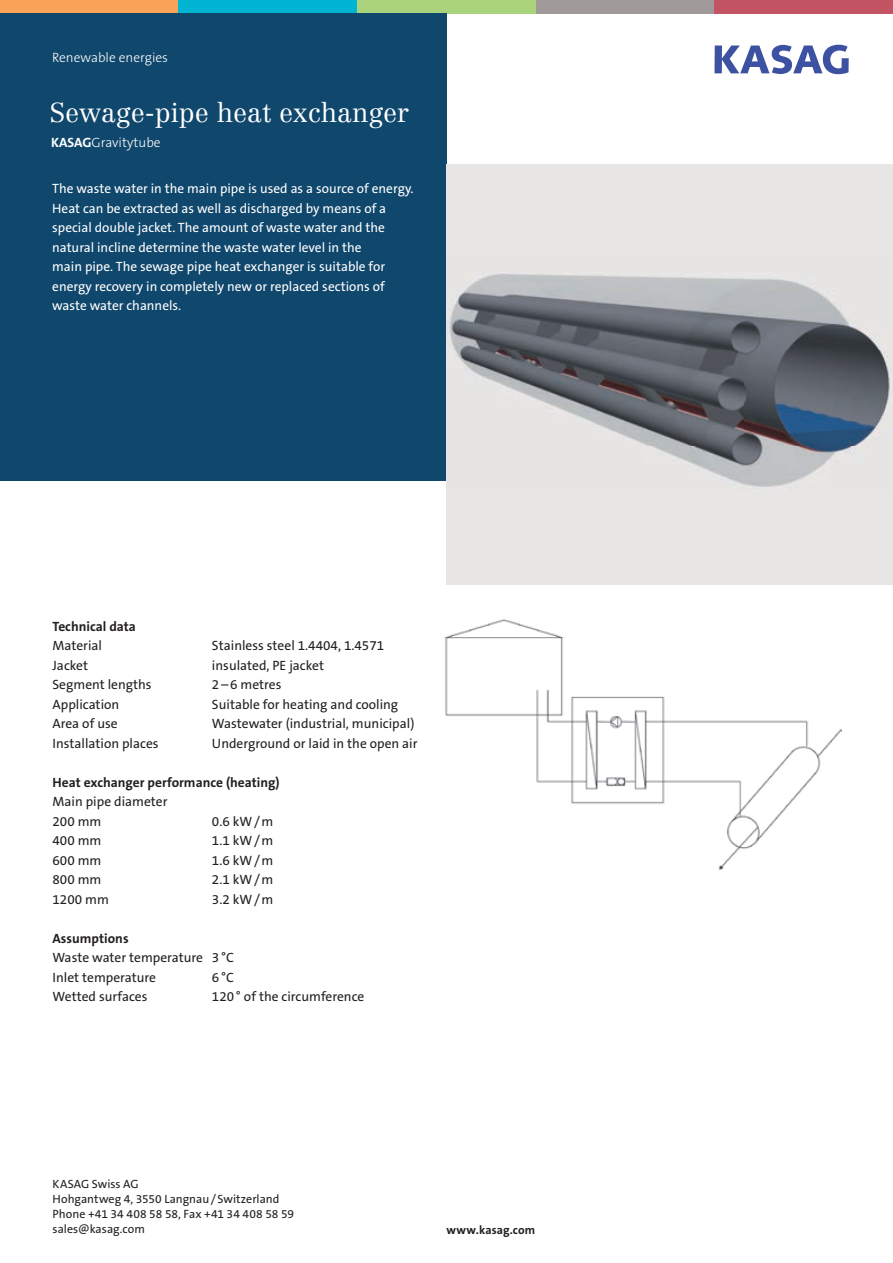
<style>
.page{position:relative;width:893px;height:1263px;background:#fff}
.page>*{position:absolute;margin:0;border:0;box-sizing:border-box;transform-origin:0 0}
.t1{font:300 27px "Centennial";color:#fff}
.t2{font:13.5px/19.5px "The Sans B W5 Plain";color:#231f20}
.t3{font:13.5px/19.5px "The Sans B W5 Plain";color:#fff}
.t4{font:700 13.5px "The Sans B W7";color:#231f20}
.t5{font:300 13.5px "The Sans B W3";color:#fff}
.t6{font:12px/15px "The Sans B W5 Plain";letter-spacing:.005em;color:#231f20}
.t7{font:700 12px "The Sans B W7";letter-spacing:.01em;color:#231f20}
.s1{font-family:"The Sans B W7";font-weight:700}
</style>
<div class="page">
<svg style="left:714px;top:45px;width:135px;height:29px"></svg>
<div style="left:357px;top:0;width:179px;height:14px;background:#abd37c"></div>
<div style="left:536px;top:0;width:178px;height:14px;background:#a09a9a"></div>
<div style="left:714px;top:0;width:179px;height:14px;background:#c25464"></div>
<div style="left:0;top:0;width:179px;height:14px;background:#f8a357"></div>
<div style="left:179px;top:0;width:178px;height:14px;background:#00b4d4"></div>
<div style="left:0;top:14px;width:446px;height:467px;background:#10476c"></div>
<div style="left:446px;top:164px;width:447px;height:421px;background:#e8e6e5"></div>
<img style="left:446px;top:274px;width:444px;height:213px">
<img style="left:444px;top:620px;width:398px;height:250px">
<p class="t5" style="left:52px;top:48px;width:117px">Renewable energies</p>
<h1 class="t1" style="left:50px;top:97px;width:361px">Sewage-pipe heat exchanger</h1>
<p class="t5" style="left:51px;top:134px;width:111px"><span class="s1">KASAG</span>Gravitytube</p>
<p class="t3" style="left:52px;top:179px;width:363px">The waste water in the main pipe is used as a source of energy.<br>Heat can be extracted as well as discharged by means of a special double jacket. The amount of waste water and the natural incline determine the waste water level in the<br>main pipe. The sewage pipe heat exchanger is suitable for energy recovery in completely new or replaced sections of waste water channels.</p>
<p class="t4" style="left:53px;top:618px;width:85px">Technical data</p>
<p class="t2" style="left:53px;top:636px;width:51px">Material</p>
<p class="t2" style="left:212px;top:636px;width:174px">Stainless steel 1.4404, 1.4571</p>
<p class="t2" style="left:53px;top:656px;width:37px">Jacket</p>
<p class="t2" style="left:212px;top:656px;width:114px">insulated, PE jacket</p>
<p class="t2" style="left:53px;top:675px;width:101px">Segment lengths</p>
<p class="t2" style="left:212px;top:675px;width:71px">2 – 6 metres</p>
<p class="t2" style="left:53px;top:695px;width:68px">Application</p>
<p class="t2" style="left:212px;top:695px;width:188px">Suitable for heating and cooling</p>
<p class="t2" style="left:53px;top:714px;width:67px">Area of use</p>
<p class="t2" style="left:212px;top:714px;width:204px">Wastewater (industrial, municipal)</p>
<p class="t2" style="left:53px;top:734px;width:108px">Installation places</p>
<p class="t2" style="left:212px;top:734px;width:207px">Underground or laid in the open air</p>
<p class="t4" style="left:53px;top:774px;width:229px">Heat exchanger performance (heating)</p>
<p class="t2" style="left:53px;top:792px;width:117px">Main pipe diameter<br>200 mm</p>
<p class="t2" style="left:212px;top:811px;width:63px">0.6 kW / m</p>
<p class="t2" style="left:53px;top:831px;width:50px">400 mm</p>
<p class="t2" style="left:212px;top:831px;width:63px">1.1 kW / m</p>
<p class="t2" style="left:53px;top:850px;width:50px">600 mm</p>
<p class="t2" style="left:212px;top:850px;width:63px">1.6 kW / m</p>
<p class="t2" style="left:53px;top:870px;width:50px">800 mm</p>
<p class="t2" style="left:212px;top:870px;width:63px">2.1 kW / m</p>
<p class="t2" style="left:53px;top:889px;width:58px">1200 mm</p>
<p class="t2" style="left:212px;top:889px;width:63px">3.2 kW / m</p>
<p class="t4" style="left:53px;top:929px;width:78px">Assumptions</p>
<p class="t2" style="left:53px;top:948px;width:183px">Waste water temperature 3 °C<br>Inlet temperature</p>
<p class="t2" style="left:212px;top:967px;width:23px">6 °C</p>
<p class="t2" style="left:53px;top:987px;width:96px">Wetted surfaces</p>
<p class="t2" style="left:212px;top:987px;width:154px">120 ° of the circumference</p>
<p class="t6" style="left:53px;top:1177px;width:243px">KASAG Swiss AG<br>Hohgantweg 4, 3550 Langnau / Switzerland<br>Phone +41 34 408 58 58, Fax +41 34 408 58 59 sales@kasag.com</p>
<p class="t7" style="left:446px;top:1222px;width:90px">www.kasag.com</p>
</div>
